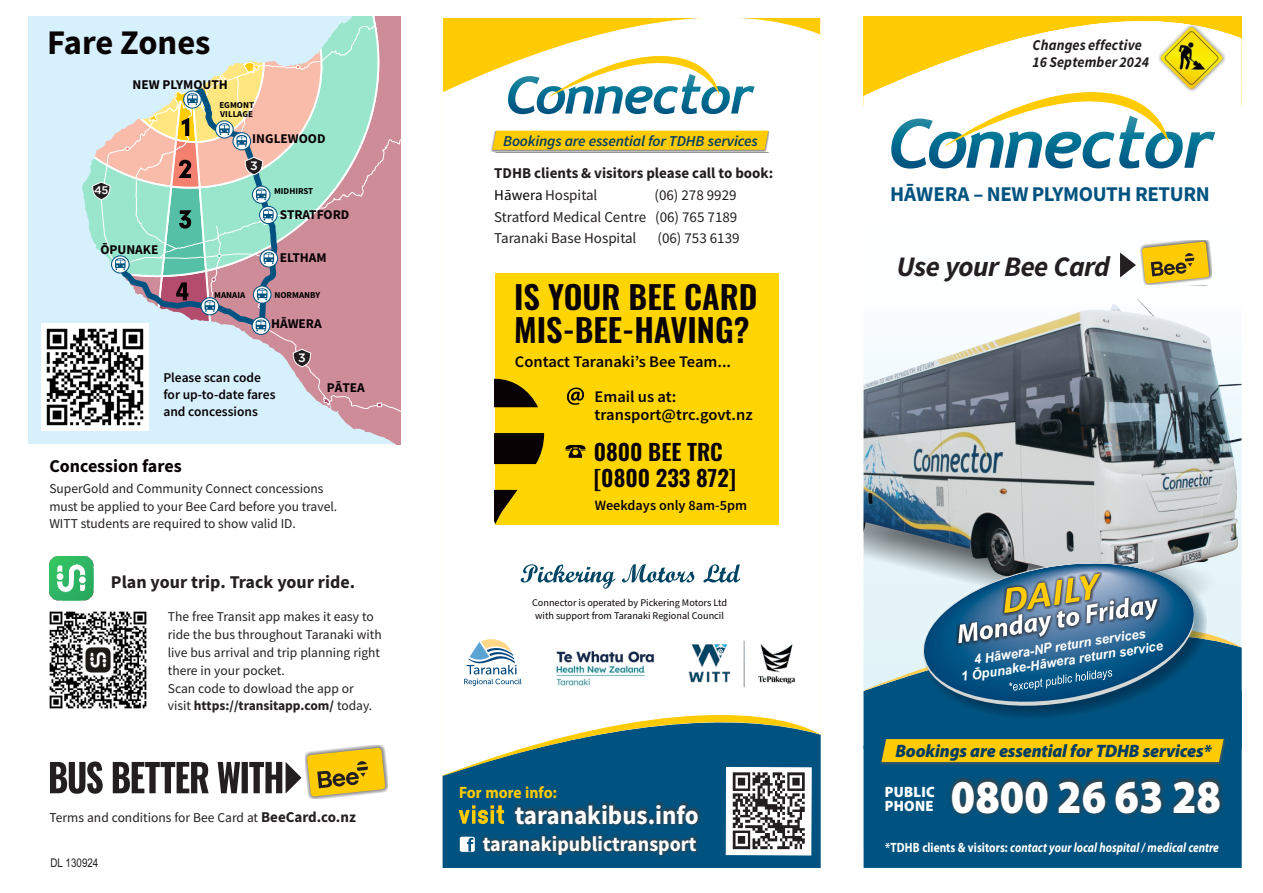
<style>
.page{position:relative;width:1263px;height:893px;background:#fff}
.page>*{position:absolute;margin:0;border:0;box-sizing:border-box;transform-origin:0 0}
.t1{font:900 47.25px "Myriad Pro";color:#fff;scale:.9 1}
.t2{font:700 34.5px "Source Sans Pro";color:#090205}
.t3{font:600 31.95px/32.7px "Oswald";color:#090205}
.t4{font:italic 700 28.35px "Source Sans Pro";letter-spacing:-.02em;color:#231f20}
.t5{font:700 26.25px "Source Sans Pro";color:#fff;scale:.96 1}
.t6{font:600 22.35px/26.5px "Oswald";color:#090205}
.t7{font:700 21px "Source Sans Pro";letter-spacing:-.02em;color:#005380}
.t8{font:700 21px "Source Sans Pro";color:#fff;scale:.96 1}
.t9{font:italic 900 18px "Myriad Pro";letter-spacing:-.01em;color:#003d63}
.t10{font:700 18px "Source Sans Pro";color:#231f20}
.t11{font:700 18px "Source Sans Pro";color:#090205}
.t12{font:700 16.5px "Myriad Pro";color:#ffcb04;scale:.94 1}
.t13{font:600 16.2px/18.3px "Source Sans Pro";color:#090205}
.t14{font:15px/21.8px "Source Sans Pro";color:#231f20;text-align:justify}
.t15{font:700 15px/21.8px "Source Sans Pro";color:#231f20}
.t16{font:italic 600 15px "Source Sans Pro";letter-spacing:-.01em;color:#003d63}
.t17{font:italic 700 15px/17px "Source Sans Pro";letter-spacing:.01em;color:#231f20;scale:.95 1}
.t18{font:900 15px/14.1px "Myriad Pro";letter-spacing:.02em;color:#fff;scale:.96 1}
.t19{font:600 14.25px "Source Sans Pro";color:#090205}
.t20{font:13.5px/17.9px "Source Sans Pro";color:#231f20}
.t21{font:italic 700 13.5px "Myriad Pro";color:#fff;scale:.84 1}
.t22{font:600 13.5px/17px "Source Sans Pro";color:#090205}
.t23{font:700 13.35px "Source Sans Pro";color:#090205}
.t24{font:italic 700 13.35px/14.9px "Arial";color:#fff;text-align:center;scale:.96 1}
.t25{font:500 12.15px "Gotham";color:#fff}
.t26{font:12px "Arial Narrow";color:#231f20}
.t27{font:500 11.1px "Gotham";color:#fff}
.t28{font:10.2px/12.8px "Source Sans Pro";color:#090205}
.t29{font:700 9px/9px "Source Sans Pro";color:#000}
.s1{font-weight:700}
.s2{font-weight:700;font-size:15px}
.s3{font-weight:400;color:#000}
.s4{font-weight:400}
.s5{font-style:normal}
</style>
<div class="page">
<svg style="left:444px;top:19px;width:375px;height:666px"></svg>
<svg style="left:863px;top:91px;width:11px;height:4px"></svg>
<svg style="left:863px;top:88px;width:18px;height:3px"></svg>
<svg style="left:863px;top:85px;width:25px;height:3px"></svg>
<svg style="left:863px;top:81px;width:28px;height:4px"></svg>
<svg style="left:863px;top:78px;width:28px;height:3px"></svg>
<svg style="left:863px;top:75px;width:28px;height:3px"></svg>
<svg style="left:863px;top:72px;width:56px;height:3px"></svg>
<svg style="left:863px;top:68px;width:66px;height:4px"></svg>
<svg style="left:863px;top:65px;width:73px;height:3px"></svg>
<svg style="left:863px;top:62px;width:82px;height:3px"></svg>
<svg style="left:863px;top:58px;width:93px;height:4px"></svg>
<svg style="left:863px;top:55px;width:101px;height:3px"></svg>
<svg style="left:863px;top:52px;width:110px;height:3px"></svg>
<svg style="left:863px;top:48px;width:123px;height:4px"></svg>
<svg style="left:863px;top:45px;width:132px;height:3px"></svg>
<svg style="left:863px;top:42px;width:143px;height:3px"></svg>
<svg style="left:863px;top:38px;width:158px;height:4px"></svg>
<svg style="left:863px;top:35px;width:378px;height:3px"></svg>
<svg style="left:863px;top:32px;width:378px;height:3px"></svg>
<svg style="left:863px;top:28px;width:378px;height:4px"></svg>
<svg style="left:863px;top:25px;width:378px;height:3px"></svg>
<svg style="left:863px;top:22px;width:378px;height:3px"></svg>
<div style="left:863px;top:17px;width:378px;height:5px;background:#ffcb04"></div>
<svg style="left:863px;top:16px;width:378px;height:1px"></svg>
<img style="left:863px;top:299px;width:378px;height:255px">
<div style="left:443px;top:776px;width:378px;height:92px;background:#005380"></div>
<svg style="left:443px;top:700px;width:378px;height:76px"></svg>
<svg style="left:508px;top:42px;width:247px;height:72px"></svg>
<img style="left:726px;top:767px;width:86px;height:89px">
<svg style="left:459px;top:805px;width:45px;height:19px"></svg>
<div style="left:513px;top:803px;width:187px;height:23px;background:#404041;opacity:.98"></div>
<div style="left:460px;top:837px;width:15px;height:15px;background:#fff;border-radius:2px"></div>
<svg style="left:467px;top:838px;width:6px;height:13px"></svg>
<div style="left:481px;top:834px;width:217px;height:22px;background:#404041;opacity:.98"></div>
<svg style="left:521px;top:564px;width:219px;height:25px"></svg>
<svg style="left:1120px;top:253px;width:16px;height:24px"></svg>
<div style="left:1140px;top:240px;width:71px;height:45px;background:#404041;opacity:.78"></div>
<svg style="left:1142px;top:241px;width:67px;height:43px;background:#dab62f"></svg>
<svg style="left:891px;top:74px;width:324px;height:95px"></svg>
<div style="left:863px;top:762px;width:379px;height:106px;background:#005380"></div>
<div style="left:880px;top:740px;width:344px;height:25px;background:#58595b;opacity:.78"></div>
<div style="left:949px;top:778px;width:274px;height:38px;background:#404041;opacity:.98"></div>
<svg style="left:863px;top:554px;width:379px;height:208px;background:#658c90"></svg>
<div style="left:491px;top:131px;width:278px;height:21px;background:#969798"></div>
<div style="left:492px;top:131px;width:276px;height:19px;background:#ffcb04"></div>
<svg style="left:50px;top:761px;width:251px;height:33px"></svg>
<div style="left:305px;top:745px;width:83px;height:54px;background:#404041;opacity:.78"></div>
<svg style="left:307px;top:748px;width:78px;height:49px;background:#dab52b"></svg>
<div style="left:495px;top:273px;width:283px;height:252px;background:#ffd500"></div>
<svg style="left:495px;top:379px;width:43px;height:28px"></svg>
<svg style="left:495px;top:433px;width:49px;height:31px;background:#160d04"></svg>
<svg style="left:495px;top:490px;width:22px;height:34px"></svg>
<svg style="left:566px;top:387px;width:19px;height:18px"></svg>
<svg style="left:565px;top:445px;width:20px;height:13px"></svg>
<img style="left:675px;top:631px;width:133px;height:57px">
<img style="left:552px;top:642px;width:105px;height:44px">
<svg style="left:464px;top:639px;width:57px;height:47px"></svg>
<div style="left:28px;top:17px;width:372px;height:427px;background:#d6f0fc"></div>
<svg style="left:148px;top:17px;width:228px;height:412px"></svg>
<div style="left:376px;top:17px;width:24px;height:427px;background:#cd8c98"></div>
<svg style="left:323px;top:396px;width:8px;height:10px"></svg>
<svg style="left:296px;top:65px;width:4px;height:4px"></svg>
<img style="left:42px;top:324px;width:106px;height:106px">
<svg style="left:92px;top:61px;width:188px;height:273px"></svg>
<svg style="left:293px;top:349px;width:18px;height:19px"></svg>
<img style="left:50px;top:557px;width:44px;height:44px">
<img style="left:49px;top:611px;width:98px;height:98px">
<img style="left:1158px;top:25px;width:67px;height:67px">
<h2 class="t2" style="left:47px;top:28px;width:165px">Fare Zones</h2>
<p class="t23" style="left:133px;top:79px;width:97px">NEW PLYMOUTH</p>
<p class="t29" style="left:219px;top:102px;width:36px">EGMONT<br>VILLAGE</p>
<p class="t23" style="left:252px;top:133px;width:75px">INGLEWOOD</p>
<p class="t27" style="left:94px;top:185px;width:16px">45</p>
<p class="t23" style="left:100px;top:244px;width:60px">ŌPUNAKE</p>
<p class="t25" style="left:250px;top:160px;width:9px">3</p>
<p class="t29" style="left:274px;top:188px;width:41px">MIDHIRST</p>
<p class="t23" style="left:280px;top:209px;width:71px">STRATFORD</p>
<p class="t23" style="left:280px;top:252px;width:48px">ELTHAM</p>
<p class="t29" style="left:214px;top:291px;width:33px">MANAIA</p>
<p class="t29" style="left:274px;top:291px;width:47px">NORMANBY</p>
<p class="t23" style="left:271px;top:318px;width:52px">HĀWERA</p>
<p class="t25" style="left:298px;top:352px;width:9px">3</p>
<p class="t22" style="left:163px;top:370px;width:114px">Please scan code for up-to-date fares and concessions</p>
<h3 class="t11" style="left:49px;top:458px;width:134px">Concession fares</h3>
<p class="t23" style="left:327px;top:382px;width:40px">PĀTEA</p>
<p class="t20" style="left:49px;top:480px;width:289px">SuperGold and Community Connect concessions must be applied to your Bee Card before you travel.<br>WITT students are required to show valid ID.</p>
<h3 class="t10" style="left:111px;top:574px;width:246px">Plan your trip. Track your ride.</h3>
<p class="t20" style="left:168px;top:609px;width:215px">The free Transit app makes it easy to ride the bus throughout Taranaki with live bus arrival and trip planning right there in your pocket.<br>Scan code to dowload the app or<br>visit <span class="s1">https://transitapp.com/</span> today.</p>
<p class="t20" style="left:50px;top:809px;width:308px">Terms and conditions for Bee Card at <span class="s2">BeeCard.co.nz</span></p>
<p class="t26" style="left:50px;top:858px;width:50px">DL 130924</p>
<p class="t16" style="left:503px;top:134px;width:256px">Bookings are essential for TDHB services</p>
<p class="t15" style="left:494px;top:164px;width:281px">TDHB clients &amp; visitors please call to book:<br><span class="s3">Hāwera</span> <span class="s4">Hospital</span></p>
<p class="t14" style="left:494px;top:185px;width:245px;text-indent:160px">(06) 278 9929<br>Stratford Medical Centre (06) 765 7189<br>Taranaki Base Hospital</p>
<p class="t14" style="left:657px;top:229px;width:84px">(06) 753 6139</p>
<h3 class="t3" style="left:514px;top:280px;width:245px">IS YOUR BEE CARD<br>MIS-BEE-HAVING?</h3>
<p class="t13" style="left:515px;top:354px;width:218px">Contact Taranaki’s Bee Team...</p>
<p class="t13" style="left:595px;top:388px;width:160px">Email us at: transport@trc.govt.nz</p>
<h3 class="t6" style="left:594px;top:437px;width:144px">0800 BEE TRC [0800 233 872]</h3>
<p class="t19" style="left:595px;top:499px;width:154px">Weekdays only 8am-5pm</p>
<p class="t28" style="left:532px;top:597px;width:196px">Connector is operated by Pickering Motors Ltd with support from Taranaki Regional Council</p>
<p class="t12" style="left:459px;top:785px;width:105px">For more info:</p>
<h3 class="t5" style="left:515px;top:804px;width:193px">taranakibus.info</h3>
<h3 class="t8" style="left:483px;top:835px;width:224px">taranakipublictransport</h3>
<p class="t17" style="left:1032px;top:38px;width:124px">Changes effective<br>16 September 2024</p>
<h3 class="t7" style="left:890px;top:185px;width:321px">HĀWERA – NEW PLYMOUTH RETURN</h3>
<h3 class="t4" style="left:896px;top:255px;width:215px">Use your Bee Card</h3>
<p class="t24" style="left:958px;top:656px;width:214px;rotate:-9deg">4 Hāwera-NP return services<br>1 Ōpunake-Hāwera return service</p>
<h3 class="t9" style="left:895px;top:743px;width:318px">Bookings are essential for TDHB services*</h3>
<h1 class="t1" style="left:951px;top:777px;width:301px">0800 26 63 28</h1>
<p class="t18" style="left:885px;top:786px;width:53px">PUBLIC<br>PHONE</p>
<p class="t21" style="left:885px;top:842px;width:399px"><span class="s5">*TDHB clients &amp; visitors:</span> contact your local hospital / medical centre</p>
</div>
